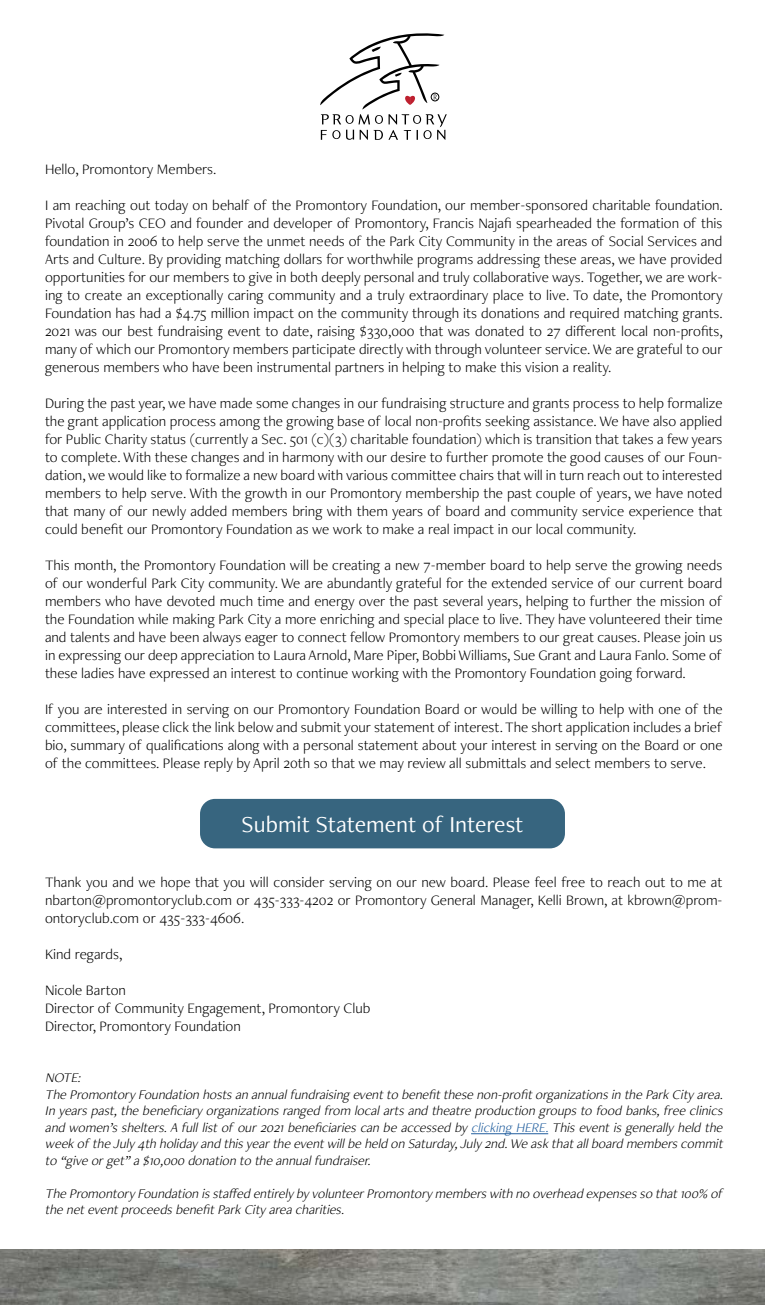
<style>
.page{position:relative;width:765px;height:1305px;background:#fff}
.page>*{position:absolute;margin:0;border:0;box-sizing:border-box;transform-origin:0 0}
.t1{font:23.75px "Freight Neo Pro";color:#fff}
.t2{font:300 15px/18px "Freight Neo Pro";color:#000;text-align:justify}
.t3{font:italic 300 13.75px/16.5px "Freight Neo Pro";color:#000}
.s1{color:#215e9e}
</style>
<div class="page">
<hr style="left:471px;top:1134px;width:77px;height:1px;background:#215e9e">
<div style="left:200px;top:799px;width:365px;height:49px;background:#37657f;border-radius:15px"></div>
<svg style="left:320px;top:33px;width:127px;height:107px"></svg>
<img style="left:0;top:1250px;width:765px;height:55px">
<p class="t2" style="left:45px;top:159px;width:173px">Hello, Promontory Members.</p>
<p class="t2" style="left:45px;top:195px;width:679px">I am reaching out today on behalf of the Promontory Foundation, our member-sponsored charitable foundation.<br>Pivotal Group’s CEO and founder and developer of Promontory, Francis Najafi spearheaded the formation of this foundation in 2006 to help serve the unmet needs of the Park City Community in the areas of Social Services and Arts and Culture. By providing matching dollars for worthwhile programs addressing these areas, we have provided opportunities for our members to give in both deeply personal and truly collaborative ways. Together, we are work&shy;ing to create an exceptionally caring community and a truly extraordinary place to live. To date, the Promontory Foundation has had a $4.75 million impact on the community through its donations and required matching grants.<br>2021 was our best fundraising event to date, raising $330,000 that was donated to 27 different local non-profits, many of which our Promontory members participate directly with through volunteer service. We are grateful to our generous members who have been instrumental partners in helping to make this vision a reality.</p>
<p class="t2" style="left:45px;top:393px;width:679px">During the past year, we have made some changes in our fundraising structure and grants process to help formalize the grant application process among the growing base of local non-profits seeking assistance. We have also applied for Public Charity status (currently a Sec. 501 (c)(3) charitable foundation) which is transition that takes a few years to complete. With these changes and in harmony with our desire to further promote the good causes of our Foun&shy;dation, we would like to formalize a new board with various committee chairs that will in turn reach out to interested members to help serve. With the growth in our Promontory membership the past couple of years, we have noted that many of our newly added members bring with them years of board and community service experience that could benefit our Promontory Foundation as we work to make a real impact in our local community.</p>
<p class="t2" style="left:45px;top:555px;width:679px">This month, the Promontory Foundation will be creating a new 7-member board to help serve the growing needs of our wonderful Park City community. We are abundantly grateful for the extended service of our current board members who have devoted much time and energy over the past several years, helping to further the mission of the Foundation while making Park City a more enriching and special place to live. They have volunteered their time and talents and have been always eager to connect fellow Promontory members to our great causes. Please join us in expressing our deep appreciation to Laura Arnold, Mare Piper, Bobbi Williams, Sue Grant and Laura Fanlo. Some of these ladies have expressed an interest to continue working with the Promontory Foundation going forward.</p>
<p class="t2" style="left:45px;top:699px;width:679px">If you are interested in serving on our Promontory Foundation Board or would be willing to help with one of the committees, please click the link below and submit your statement of interest. The short application includes a brief bio, summary of qualifications along with a personal statement about your interest in serving on the Board or one of the committees. Please reply by April 20th so that we may review all submittals and select members to serve.</p>
<h1 class="t1" style="left:242px;top:808px;width:283px">Submit Statement of Interest</h1>
<p class="t2" style="left:45px;top:873px;width:679px">Thank you and we hope that you will consider serving on our new board. Please feel free to reach out to me at nbarton@promontoryclub.com or 435-333-4202 or Promontory General Manager, Kelli Brown, at kbrown@prom&shy;ontoryclub.com or 435-333-4606.</p>
<p class="t2" style="left:45px;top:945px;width:79px">Kind regards,</p>
<p class="t2" style="left:45px;top:981px;width:327px;text-align:left">Nicole Barton<br>Director of Community Engagement, Promontory Club<br>Director, Promontory Foundation</p>
<p class="t3" style="left:45px;top:1069px;width:683px">NOTE:<br>The PromontoryFoundation hostsan annualfundraising eventto benefitthese non-profitorganizationsin the ParkCityarea.<br>In yearspast,the beneficiaryorganizationsranged from localartsand theatre production groupsto food banks,free clinics and women’sshelters.Afulllistofour2021beneficiariescan be accessed by<span class="s1">clicking HERE.</span>Thiseventisgenerallyheld the weekofthe July4th holidayand thisyearthe eventwillbe held on Saturday,July2nd.We askthatallboard memberscommit to “give orget”a$10,000 donation to the annualfundraiser.</p>
<p class="t3" style="left:45px;top:1185px;width:683px">The PromontoryFoundation isstaffed entirelybyvolunteerPromontorymemberswith no overhead expensesso that100% of the neteventproceedsbenefitParkCityareacharities.</p>
</div>
